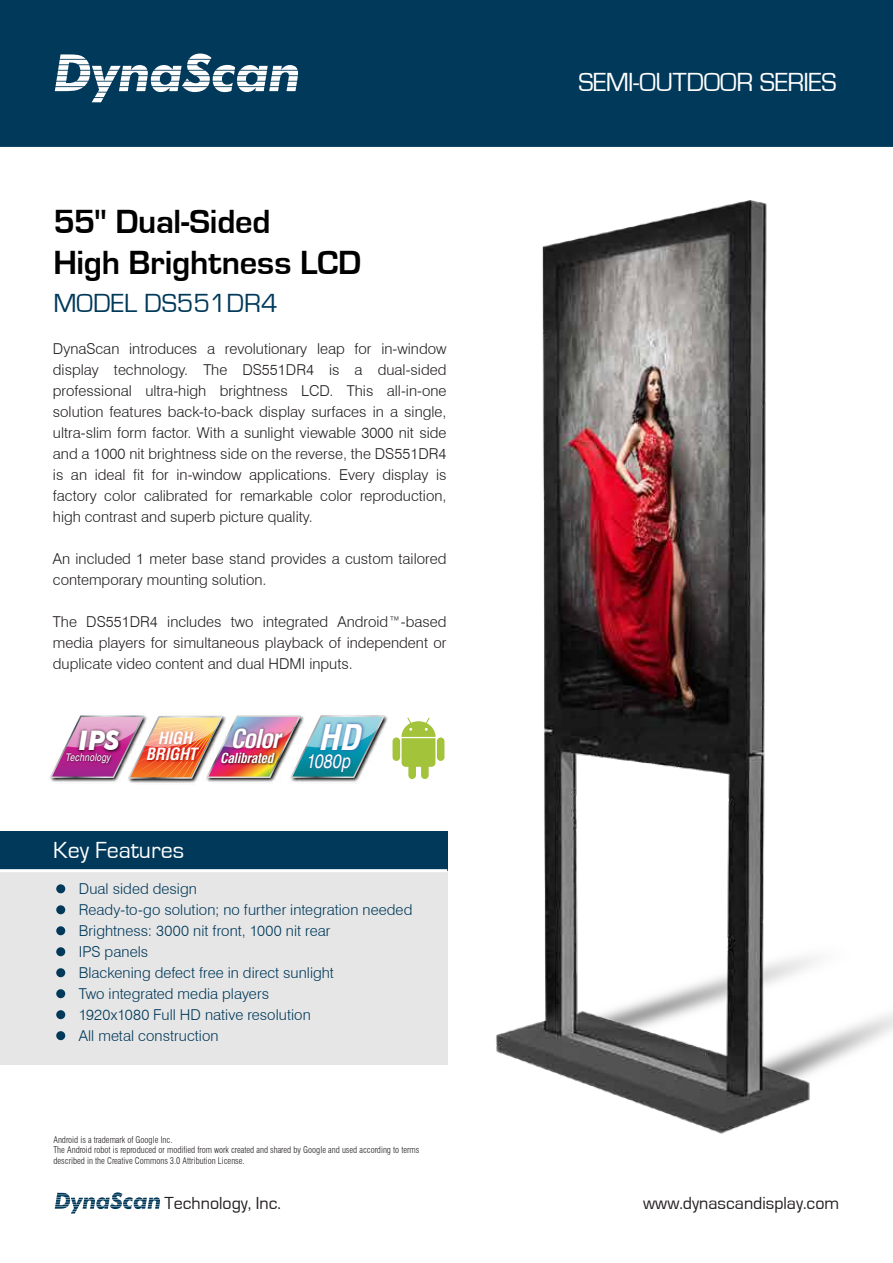
<style>
.page{position:relative;width:893px;height:1263px;background:#fff}
.page>*{position:absolute;margin:0;border:0;box-sizing:border-box;transform-origin:0 0}
.t1{font:700 34.5px/41.4px "Eurostile";letter-spacing:-.005em;color:#000}
.t2{font:italic 700 condensed 34.5px "Helvetica";color:#fff}
.t3{font:27px "Eurostile";letter-spacing:-.02em;color:#fff}
.t4{font:27px "Eurostile";color:#00395a}
.t5{font:italic 700 27px "Futura BT";color:#fff}
.t6{font:italic 700 condensed 25.5px "Helvetica";letter-spacing:-.055em;color:#fff}
.t7{font:24px "Eurostile";color:#fff}
.t8{font:italic condensed 19.5px "Helvetica";letter-spacing:.005em;color:#fff}
.t9{font:18px "Eurostile";color:#231f20}
.t10{font:italic 700 condensed 16.5px/16.5px "Helvetica";letter-spacing:-.01em;color:#fff;text-align:center}
.t11{font:300 15px/21px "Swiss 721 BT";color:#231f20;text-align:justify}
.t12{font:300 15px/21px "Swiss 721 BT";letter-spacing:.005em;color:#00395a}
.t13{font:italic 700 condensed 13.5px "Helvetica";letter-spacing:-.03em;color:#fff}
.t14{font:italic condensed 10.5px "Helvetica";letter-spacing:.015em;color:#fff}
.t15{font:300 condensed 9px/10.8px "Swiss 721 BT";color:#231f20}
</style>
<div class="page">
<img style="left:0;top:200px;width:893px;height:1014px">
<div style="left:0;top:0;width:893px;height:147px;background:#00395a"></div>
<svg style="left:55px;top:1192px;width:105px;height:21px"></svg>
<svg style="left:55px;top:54px;width:243px;height:48px"></svg>
<div style="left:0;top:865px;width:447px;height:200px;background:#e6e6e6"></div>
<div style="left:0;top:832px;width:447px;height:39px;background:#00395a"></div>
<div style="left:56px;top:884px;width:9px;height:9px;background:#00395a;border-radius:50%"></div>
<div style="left:56px;top:905px;width:9px;height:9px;background:#00395a;border-radius:50%"></div>
<div style="left:56px;top:926px;width:9px;height:9px;background:#00395a;border-radius:50%"></div>
<div style="left:56px;top:947px;width:9px;height:9px;background:#00395a;border-radius:50%"></div>
<div style="left:56px;top:968px;width:9px;height:9px;background:#00395a;border-radius:50%"></div>
<div style="left:56px;top:989px;width:9px;height:9px;background:#00395a;border-radius:50%"></div>
<div style="left:56px;top:1010px;width:9px;height:9px;background:#00395a;border-radius:50%"></div>
<div style="left:56px;top:1031px;width:9px;height:9px;background:#00395a;border-radius:50%"></div>
<hr style="left:0;top:869px;width:447px;height:3px;background:#fff">
<svg style="left:435px;top:736px;width:11px;height:26px"></svg>
<svg style="left:391px;top:716px;width:53px;height:64px"></svg>
<img style="left:306px;top:713px;width:84px;height:71px">
<img style="left:123px;top:779px;width:97px;height:16px">
<img style="left:204px;top:713px;width:102px;height:71px">
<img style="left:48px;top:713px;width:102px;height:71px">
<img style="left:50px;top:715px;width:335px;height:64px">
<img style="left:74px;top:722px;width:50px;height:39px">
<img style="left:63px;top:750px;width:51px;height:16px">
<h1 class="t1" style="left:53px;top:201px;width:309px">55" Dual-Sided<br>High Brightness LCD</h1>
<h2 class="t4" style="left:53px;top:288px;width:226px">MODEL DS551DR4</h2>
<p class="t11" style="left:53px;top:338px;width:395px">DynaScan introduces a revolutionary leap for in-window display technology. The DS551DR4 is a dual-sided professional ultra-high brightness LCD. This all-in-one solution features back-to-back display surfaces in a single, ultra-slim form factor. With a sunlight viewable 3000 nit side and a 1000 nit brightness side on the reverse, the DS551DR4 is an ideal fit for in-window applications. Every display is factory color calibrated for remarkable color reproduction, high contrast and superb picture quality.</p>
<p class="t11" style="left:53px;top:548px;width:395px">An included 1 meter base stand provides a custom tailored contemporary mounting solution.</p>
<p class="t11" style="left:53px;top:611px;width:395px">The DS551DR4 includes two integrated Android™-based media players for simultaneous playback of independent or duplicate video content and dual HDMI inputs.</p>
<h2 class="t5" style="left:78px;top:724px;width:43px">IPS</h2>
<p class="t14" style="left:65px;top:751px;width:47px">Technology</p>
<p class="t10" style="left:146px;top:729px;width:53px">HIGH<br>BRIGHT</p>
<h3 class="t6" style="left:230px;top:722px;width:51px">Color</h3>
<p class="t13" style="left:220px;top:750px;width:55px">Calibrated</p>
<h1 class="t2" style="left:318px;top:714px;width:44px">HD</h1>
<h3 class="t8" style="left:306px;top:750px;width:45px">1080p</h3>
<h3 class="t7" style="left:53px;top:837px;width:132px">Key Features</h3>
<p class="t12" style="left:79px;top:878px;width:335px">Dual sided design<br>Ready-to-go solution; no further integration needed<br>Brightness: 3000 nit front, 1000 nit rear<br>IPS panels<br>Blackening defect free in direct sunlight<br>Two integrated media players<br>1920x1080 Full HD native resolution<br>All metal construction</p>
<p class="t15" style="left:53px;top:1134px;width:367px">Android is a trademark of Google Inc.<br>The Android robot is reproduced or modified from work created and shared by Google and used according to terms described in the Creative Commons 3.0 Attribution License.</p>
<h2 class="t3" style="left:578px;top:68px;width:260px">SEMI-OUTDOOR SERIES</h2>
<p class="t9" style="left:165px;top:1193px;width:118px">Technology, Inc.</p>
<p class="t9" style="left:643px;top:1193px;width:198px">www.dynascandisplay.com</p>
</div>
